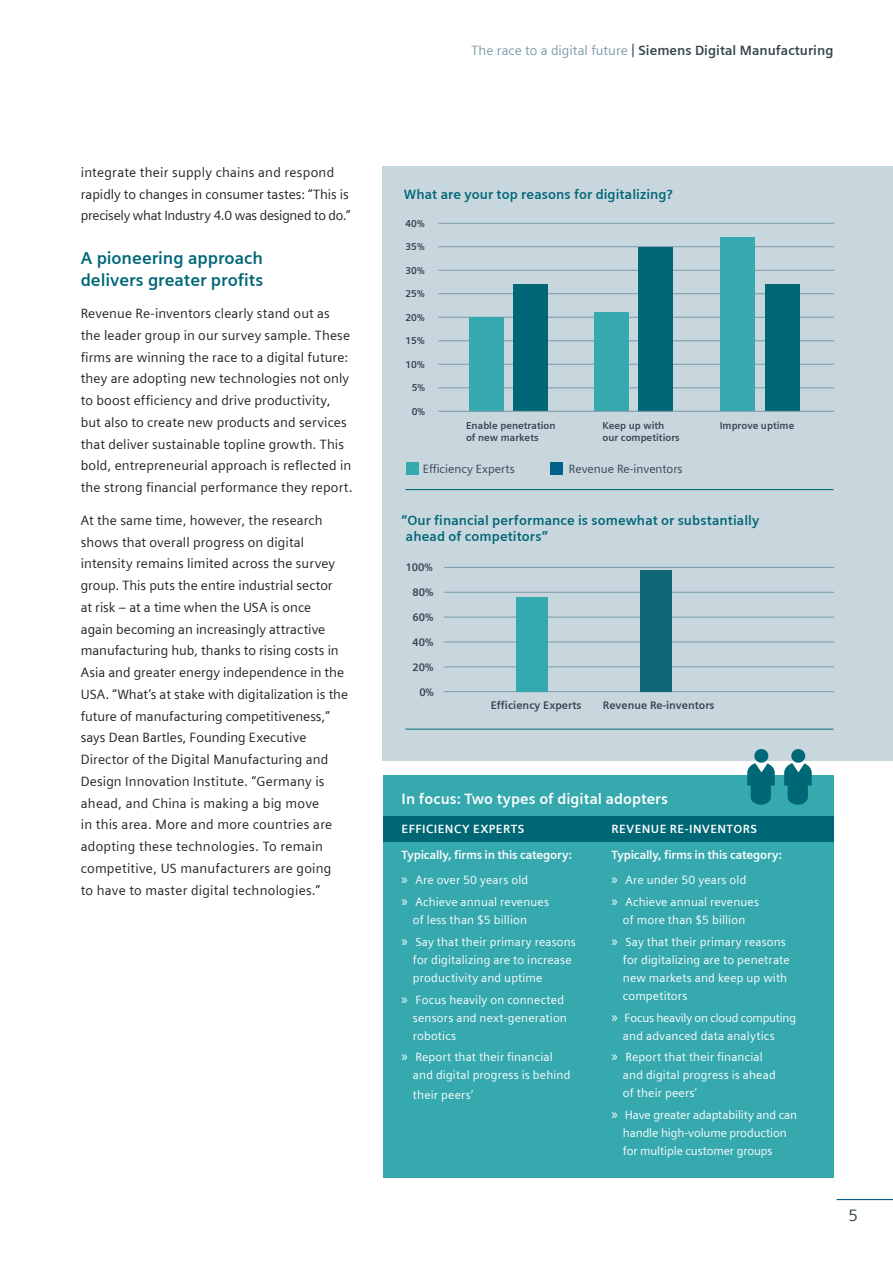
<style>
.page{position:relative;width:893px;height:1263px;background:#fff}
.page>*{position:absolute;margin:0;border:0;box-sizing:border-box;transform-origin:0 0}
.t1{font:700 17.25px/21.8px "Siemens Sans";letter-spacing:-.005em;color:#006776}
.t2{font:16.5px "Siemens Slab";color:#33444d}
.Infobox-heading{font:700 15px "Siemens Sans";color:#fff}
.Body{font:13.5px/21.8px "Siemens Sans";letter-spacing:.005em;color:#231f20}
.Graph-Heading{font:700 13.5px/16.2px "Siemens Sans";letter-spacing:.005em;color:#006776}
.t3{font:700 13.5px "Siemens Sans";color:#33444d}
.t4{font:12px/18px "Siemens Sans";letter-spacing:.01em;color:#fff}
.t5{font:12px/18px "Siemens Sans";letter-spacing:-.01em;color:#fff}
.Body-2{font:700 12px "Siemens Sans";letter-spacing:-.005em;color:#fff}
.Graph-legend{font:12px "Siemens Sans";color:#33444d}
.Body-3{font:700 12px "Siemens Sans";letter-spacing:.04em;color:#fff}
.Body-4{font:700 12px "Siemens Sans";letter-spacing:.035em;color:#fff}
.t6{font:700 10.95px "Siemens Sans";color:#32454e}
.t7{font:700 10.05px/12px "Siemens Sans";color:#33444d}
.s1{font-weight:400;color:#7b99a9}
.s2{font-weight:400;font-size:14.85px}
.s3{font-family:"Myriad Pro";font-size:15px}
</style>
<div class="page">
<div style="left:383px;top:166px;width:510px;height:594px;background:#c8d6de"></div>
<div style="left:383px;top:775px;width:450px;height:403px;background:#36a9af"></div>
<hr style="left:837px;top:1199px;width:56px;height:1px;background:#006288">
<div style="left:383px;top:816px;width:450px;height:25px;background:#006776"></div>
<hr style="left:438px;top:223px;width:395px;height:1px;background:#7b99a9">
<hr style="left:438px;top:246px;width:395px;height:1px;background:#7b99a9">
<hr style="left:438px;top:270px;width:395px;height:1px;background:#7b99a9">
<hr style="left:438px;top:293px;width:395px;height:1px;background:#7b99a9">
<hr style="left:438px;top:317px;width:395px;height:1px;background:#7b99a9">
<hr style="left:438px;top:340px;width:395px;height:1px;background:#7b99a9">
<hr style="left:438px;top:364px;width:395px;height:1px;background:#7b99a9">
<hr style="left:438px;top:388px;width:395px;height:1px;background:#7b99a9">
<div style="left:720px;top:237px;width:35px;height:174px;background:#36a9af"></div>
<div style="left:594px;top:313px;width:35px;height:98px;background:#36a9af"></div>
<div style="left:469px;top:317px;width:35px;height:94px;background:#36a9af"></div>
<div style="left:765px;top:284px;width:34px;height:127px;background:#006776"></div>
<div style="left:638px;top:247px;width:35px;height:164px;background:#006776"></div>
<div style="left:513px;top:284px;width:35px;height:127px;background:#006776"></div>
<hr style="left:438px;top:411px;width:395px;height:1px;background:#7b99a9">
<hr style="left:444px;top:567px;width:389px;height:1px;background:#799aa9">
<hr style="left:444px;top:592px;width:389px;height:1px;background:#799aa9">
<hr style="left:444px;top:617px;width:389px;height:1px;background:#799aa9">
<hr style="left:444px;top:642px;width:389px;height:1px;background:#799aa9">
<hr style="left:444px;top:666px;width:389px;height:1px;background:#799aa9">
<hr style="left:444px;top:691px;width:389px;height:1px;background:#799aa9">
<div style="left:516px;top:597px;width:31px;height:95px;background:#33a8ae"></div>
<div style="left:640px;top:570px;width:31px;height:122px;background:#106877"></div>
<div style="left:406px;top:462px;width:13px;height:13px;background:#36a9af"></div>
<div style="left:550px;top:462px;width:13px;height:13px;background:#006288"></div>
<hr style="left:405px;top:489px;width:428px;height:1px;background:#006776">
<hr style="left:405px;top:729px;width:428px;height:1px;background:#006776">
<div style="left:754px;top:749px;width:14px;height:14px;background:#006776;border-radius:50%"></div>
<svg style="left:747px;top:763px;width:28px;height:42px"></svg>
<div style="left:791px;top:749px;width:14px;height:14px;background:#006776;border-radius:50%"></div>
<svg style="left:784px;top:763px;width:28px;height:42px"></svg>
<p class="Body" style="left:81px;top:161px;width:271px">integrate their supply chains and respond rapidly to changes in consumer tastes: “This is precisely what Industry 4.0 was designed to do.”</p>
<h3 class="t1" style="left:81px;top:247px;width:184px">A pioneering approach delivers greater profits</h3>
<p class="Body" style="left:81px;top:303px;width:273px">Revenue Re-inventors clearly stand out as the leader group in our survey sample. These firms are winning the race to a digital future: they are adopting new technologies not only to boost efficiency and drive productivity, but also to create new products and services that deliver sustainable topline growth. This bold, entrepreneurial approach is reflected in the strong financial performance they report.</p>
<p class="Body" style="left:81px;top:509px;width:269px">At the same time, however, the research shows that overall progress on digital intensity remains limited across the survey group. This puts the entire industrial sector<br>at risk – at a time when the USA is once<br>again becoming an increasingly attractive manufacturing hub, thanks to rising costs in Asia and greater energy independence in the USA. “What’s at stake with digitalization is the future of manufacturing competitiveness,” says Dean Bartles, Founding Executive Director of the Digital Manufacturing and Design Innovation Institute. “Germany is ahead, and China is making a big move<br>in this area. More and more countries are adopting these technologies. To remain competitive, US manufacturers are going<br>to have to master digital technologies.”</p>
<p class="t3" style="left:472px;top:43px;width:363px"><span class="s1">The race to a digital future</span> <span class="s2">|</span> Siemens Digital Manufacturing</p>
<p class="Graph-Heading" style="left:404px;top:186px;width:270px">What are your top reasons for digitalizing?</p>
<p class="t7" style="left:405px;top:217px;width:21px">40%</p>
<p class="t7" style="left:405px;top:241px;width:21px">35%</p>
<p class="t7" style="left:405px;top:264px;width:21px">30%</p>
<p class="t7" style="left:405px;top:288px;width:21px">25%</p>
<p class="t7" style="left:405px;top:311px;width:21px">20%</p>
<p class="t7" style="left:405px;top:335px;width:21px">15%</p>
<p class="t7" style="left:405px;top:358px;width:21px">10%</p>
<p class="t7" style="left:412px;top:382px;width:15px">5%</p>
<p class="t7" style="left:412px;top:405px;width:15px">0%</p>
<p class="t7" style="left:466px;top:420px;width:91px">Enable penetration of new markets</p>
<p class="t7" style="left:603px;top:420px;width:79px">Keep up with our competitiors</p>
<p class="t7" style="left:720px;top:420px;width:76px">Improve uptime</p>
<p class="Graph-legend" style="left:423px;top:462px;width:94px">Efficiency Experts</p>
<p class="Graph-legend" style="left:569px;top:462px;width:115px">Revenue Re-inventors</p>
<p class="Graph-Heading" style="left:406px;top:512px;width:355px;text-indent:-4px">“Our financial performance is somewhat or substantially ahead of competitors”</p>
<p class="t6" style="left:406px;top:561px;width:29px">100%</p>
<p class="t6" style="left:412px;top:586px;width:22px">80%</p>
<p class="t6" style="left:412px;top:611px;width:22px">60%</p>
<p class="t6" style="left:412px;top:636px;width:22px">40%</p>
<p class="t6" style="left:412px;top:661px;width:22px">20%</p>
<p class="t6" style="left:419px;top:686px;width:16px">0%</p>
<p class="t6" style="left:491px;top:699px;width:92px">Efficiency Experts</p>
<p class="t6" style="left:603px;top:699px;width:113px">Revenue Re-inventors</p>
<p class="Infobox-heading" style="left:402px;top:791px;width:268px">In focus: Two types of digital adopters</p>
<h3 class="Body-4" style="left:402px;top:822px;width:124px">EFFICIENCY EXPERTS</h3>
<p class="Body-2" style="left:402px;top:848px;width:172px">Typically, firms in this category:</p>
<p class="t4" style="left:402px;top:871px;width:128px"><span class="s3">»</span> Are over 50 years old</p>
<p class="t4" style="left:413px;top:893px;width:138px;text-indent:-11px"><span class="s3">»</span> Achieve annual revenues of less than $5 billion</p>
<p class="t4" style="left:413px;top:933px;width:165px;text-indent:-11px"><span class="s3">»</span> Say that their primary reasons for digitalizing are to increase productivity and uptime</p>
<p class="t4" style="left:413px;top:990px;width:155px;text-indent:-11px"><span class="s3">»</span> Focus heavily on connected sensors and next-generation robotics</p>
<p class="t4" style="left:413px;top:1048px;width:159px;text-indent:-11px"><span class="s3">»</span> Report that their financial and digital progress is behind</p>
<p class="t4" style="left:413px;top:1086px;width:62px">their peers’</p>
<h3 class="Body-3" style="left:612px;top:822px;width:147px">REVENUE RE-INVENTORS</h3>
<p class="Body-2" style="left:612px;top:848px;width:172px">Typically, firms in this category:</p>
<p class="t4" style="left:612px;top:871px;width:136px"><span class="s3">»</span> Are under 50 years old</p>
<p class="t4" style="left:612px;top:893px;width:149px;text-align:center"><span class="s3">»</span> Achieve annual revenues of more than $5 billion</p>
<p class="t4" style="left:623px;top:933px;width:168px;text-indent:-11px"><span class="s3">»</span> Say that their primary reasons for digitalizing are to penetrate new markets and keep up with competitors</p>
<p class="t5" style="left:623px;top:1008px;width:175px;text-indent:-11px"><span class="s3">»</span> Focus heavily on cloud computing and advanced data analytics</p>
<p class="t4" style="left:623px;top:1048px;width:154px;text-indent:-11px"><span class="s3">»</span> Report that their financial and digital progress is ahead of their peers’</p>
<p class="t5" style="left:623px;top:1106px;width:176px;text-indent:-11px"><span class="s3">»</span> Have greater adaptability and can handle high-volume production for multiple customer groups</p>
<p class="t2" style="left:848px;top:1206px;width:11px">5</p>
</div>
